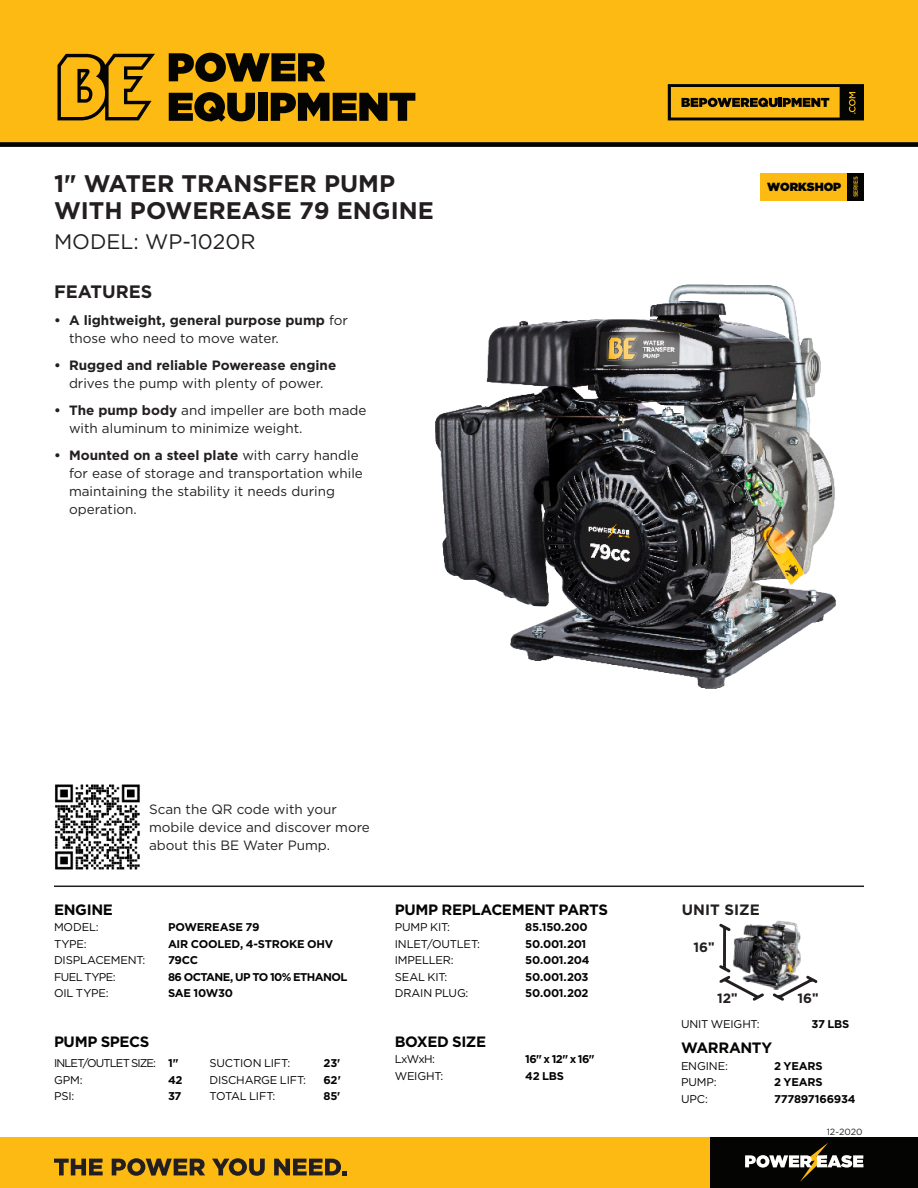
<style>
.page{position:relative;width:918px;height:1188px;background:#fff}
.page>*{position:absolute;margin:0;border:0;box-sizing:border-box;transform-origin:0 0}
.Product_Header{font:700 24px/27px "Gotham";color:#231f20}
.t1{font:21px "Gotham";color:#231f20}
.t2{font:700 18px "Gotham";color:#231f20}
.BODY_HEADER_LEFT_ALI{font:700 15px "Gotham";letter-spacing:-.025em;color:#040503}
.t3{font:700 15px "Gotham";color:#231f20}
.t4{font:13.5px/18px "Gotham";color:#231f20}
.t5{font:700 13.5px/18px "Gotham";color:#231f20}
.t6{font:900 11.85px "Gotham";color:#040503}
.BODY_HEADER_LEFT_ALI-2{font:11.25px "Gotham";letter-spacing:-.02em;color:#040503}
.BODY_HEADER_LEFT_ALI-3{font:700 11.25px "Gotham";letter-spacing:-.02em;color:#040503}
.BODY_HEADER_LEFT_ALI-4{font:700 11.25px "Gotham";letter-spacing:-.05em;color:#040503}
.BODY_HEADER_LEFT_ALI-5{font:11.25px "Gotham";letter-spacing:-.075em;color:#040503}
.BODY_HEADER_LEFT_ALI-6{font:11.25px "Gotham";letter-spacing:-.05em;color:#040503}
.t7{font:9px "Gotham";color:#231f20}
.t8{font:500 6px "Gotham";letter-spacing:-.04em;color:#fcba13}
.s1{font-weight:400}
.s2{font-weight:700}
.s3{font-family:"Arial"}
</style>
<div class="page">
<hr style="left:54px;top:886px;width:810px;height:1px;background:#231f20">
<img style="left:55px;top:785px;width:85px;height:85px">
<svg style="left:719px;top:924px;width:44px;height:77px"></svg>
<svg style="left:773px;top:976px;width:44px;height:25px"></svg>
<img style="left:435px;top:284px;width:401px;height:405px">
<img style="left:726px;top:920px;width:84px;height:76px">
<div style="left:0;top:0;width:918px;height:144px;background:#fcba13"></div>
<div style="left:0;top:1138px;width:710px;height:50px;background:#fcba13"></div>
<div style="left:710px;top:1138px;width:208px;height:50px;background:#040503"></div>
<svg style="left:57px;top:53px;width:98px;height:67px"></svg>
<svg style="left:169px;top:53px;width:156px;height:29px"></svg>
<svg style="left:169px;top:92px;width:86px;height:30px"></svg>
<div style="left:258px;top:93px;width:9px;height:28px;background:#040503"></div>
<svg style="left:271px;top:93px;width:144px;height:28px"></svg>
<div style="left:0;top:142px;width:918px;height:5px;background:#040503"></div>
<svg style="left:668px;top:84px;width:196px;height:36px"></svg>
<svg style="left:54px;top:1159px;width:49px;height:16px"></svg>
<svg style="left:112px;top:1158px;width:93px;height:18px"></svg>
<svg style="left:212px;top:1158px;width:53px;height:18px"></svg>
<svg style="left:274px;top:1159px;width:73px;height:16px"></svg>
<svg style="left:745px;top:1143px;width:118px;height:39px"></svg>
<div style="left:760px;top:173px;width:104px;height:27px;background:#fcba13"></div>
<div style="left:848px;top:173px;width:16px;height:27px;background:#040503"></div>
<p class="Product_Header" style="left:54px;top:169px;width:381px">1" WATER TRANSFER PUMP<br>WITH POWEREASE 79 ENGINE</p>
<p class="t1" style="left:54px;top:228px;width:203px">MODEL: WP-1020R</p>
<p class="t2" style="left:54px;top:279px;width:100px">FEATURES</p>
<p class="t5" style="left:69px;top:311px;width:281px;text-indent:-15px">• A lightweight, general purpose pump <span class="s1">for those who need to move water.</span></p>
<p class="t5" style="left:54px;top:356px;width:284px;text-align:center">• Rugged and reliable Powerease engine <span class="s1">drives the pump with plenty of power.</span></p>
<p class="t4" style="left:69px;top:401px;width:299px;text-indent:-15px"><span class="s2">• The pump body</span> and impeller are both made with aluminum to minimize weight.</p>
<p class="t4" style="left:69px;top:446px;width:295px;text-indent:-15px"><span class="s2">• Mounted on a steel plate</span> with carry handle for ease of storage and transportation while maintaining the stability it needs during operation.</p>
<p class="t6" style="left:767px;top:178px;width:76px">WORKSHOP</p>
<p class="t8" style="left:852px;top:197px;width:22px;rotate:-90deg">SERIES</p>
<p class="t4" style="left:149px;top:800px;width:222px">Scan the QR code with your mobile device and discover more about this BE Water Pump.</p>
<p class="BODY_HEADER_LEFT_ALI" style="left:54px;top:900px;width:60px">ENGINE</p>
<p class="BODY_HEADER_LEFT_ALI-2" style="left:54px;top:920px;width:46px">MODEL:</p>
<p class="BODY_HEADER_LEFT_ALI-3" style="left:168px;top:920px;width:93px">POWEREASE 79</p>
<p class="BODY_HEADER_LEFT_ALI-2" style="left:54px;top:937px;width:34px">TYPE:</p>
<p class="BODY_HEADER_LEFT_ALI-3" style="left:168px;top:937px;width:167px">AIR COOLED, 4-STROKE OHV</p>
<p class="BODY_HEADER_LEFT_ALI-2" style="left:54px;top:953px;width:93px">DISPLACEMENT:</p>
<p class="BODY_HEADER_LEFT_ALI-3" style="left:168px;top:953px;width:32px">79CC</p>
<p class="BODY_HEADER_LEFT_ALI-6" style="left:54px;top:970px;width:63px">FUEL TYPE:</p>
<p class="BODY_HEADER_LEFT_ALI-4" style="left:168px;top:970px;width:181px">86 OCTANE, UP TO 10% ETHANOL</p>
<p class="BODY_HEADER_LEFT_ALI-2" style="left:54px;top:986px;width:56px">OIL TYPE:</p>
<p class="BODY_HEADER_LEFT_ALI-3" style="left:168px;top:986px;width:67px">SAE 10W30</p>
<p class="BODY_HEADER_LEFT_ALI" style="left:54px;top:1032px;width:97px">PUMP SPECS</p>
<p class="BODY_HEADER_LEFT_ALI-5" style="left:54px;top:1056px;width:126px">INLET/OUTLET SIZE: <span class="s2">1"</span></p>
<p class="BODY_HEADER_LEFT_ALI-2" style="left:54px;top:1072px;width:30px">GPM:</p>
<p class="BODY_HEADER_LEFT_ALI-3" style="left:168px;top:1072px;width:16px">42</p>
<p class="BODY_HEADER_LEFT_ALI-2" style="left:54px;top:1089px;width:22px">PSI:</p>
<p class="BODY_HEADER_LEFT_ALI-3" style="left:168px;top:1089px;width:15px">37</p>
<p class="BODY_HEADER_LEFT_ALI-2" style="left:210px;top:1056px;width:82px">SUCTION LIFT:</p>
<p class="BODY_HEADER_LEFT_ALI-3" style="left:324px;top:1056px;width:18px">23'</p>
<p class="BODY_HEADER_LEFT_ALI-2" style="left:210px;top:1072px;width:98px">DISCHARGE LIFT:</p>
<p class="BODY_HEADER_LEFT_ALI-3" style="left:324px;top:1072px;width:19px">62'</p>
<p class="BODY_HEADER_LEFT_ALI-2" style="left:210px;top:1089px;width:67px">TOTAL LIFT:</p>
<p class="BODY_HEADER_LEFT_ALI-3" style="left:324px;top:1089px;width:19px">85'</p>
<p class="BODY_HEADER_LEFT_ALI" style="left:395px;top:900px;width:215px">PUMP REPLACEMENT PARTS</p>
<p class="BODY_HEADER_LEFT_ALI-2" style="left:395px;top:920px;width:57px">PUMP KIT:</p>
<p class="BODY_HEADER_LEFT_ALI-3" style="left:525px;top:920px;width:64px">85.150.200</p>
<p class="BODY_HEADER_LEFT_ALI-2" style="left:395px;top:937px;width:87px">INLET/OUTLET:</p>
<p class="BODY_HEADER_LEFT_ALI-3" style="left:525px;top:937px;width:63px">50.001.201</p>
<p class="BODY_HEADER_LEFT_ALI-2" style="left:395px;top:953px;width:60px">IMPELLER:</p>
<p class="BODY_HEADER_LEFT_ALI-3" style="left:525px;top:953px;width:66px">50.001.204</p>
<p class="BODY_HEADER_LEFT_ALI-2" style="left:395px;top:970px;width:54px">SEAL KIT:</p>
<p class="BODY_HEADER_LEFT_ALI-3" style="left:525px;top:970px;width:65px">50.001.203</p>
<p class="BODY_HEADER_LEFT_ALI-2" style="left:395px;top:986px;width:75px">DRAIN PLUG:</p>
<p class="BODY_HEADER_LEFT_ALI-3" style="left:525px;top:986px;width:65px">50.001.202</p>
<p class="BODY_HEADER_LEFT_ALI" style="left:395px;top:1032px;width:93px">BOXED SIZE</p>
<p class="BODY_HEADER_LEFT_ALI-2" style="left:395px;top:1052px;width:42px">LxWxH:</p>
<p class="BODY_HEADER_LEFT_ALI-3" style="left:525px;top:1052px;width:71px">16" x 12" x 16"</p>
<p class="BODY_HEADER_LEFT_ALI-2" style="left:395px;top:1069px;width:50px">WEIGHT:</p>
<p class="BODY_HEADER_LEFT_ALI-3" style="left:525px;top:1069px;width:40px">42 LBS</p>
<p class="t3" style="left:682px;top:900px;width:79px">UNIT SIZE</p>
<p class="t5" style="left:694px;top:938px;width:23px">16<span class="s3">"</span></p>
<p class="t5" style="left:717px;top:989px;width:22px">12<span class="s3">"</span></p>
<p class="t5" style="left:798px;top:989px;width:23px">16<span class="s3">"</span></p>
<p class="BODY_HEADER_LEFT_ALI-2" style="left:681px;top:1017px;width:80px">UNIT WEIGHT:</p>
<p class="BODY_HEADER_LEFT_ALI-3" style="left:812px;top:1016px;width:39px">37 LBS</p>
<p class="BODY_HEADER_LEFT_ALI" style="left:681px;top:1038px;width:93px">WARRANTY</p>
<p class="BODY_HEADER_LEFT_ALI-2" style="left:681px;top:1059px;width:48px">ENGINE:</p>
<p class="BODY_HEADER_LEFT_ALI-3" style="left:774px;top:1058px;width:50px">2 YEARS</p>
<p class="BODY_HEADER_LEFT_ALI-2" style="left:681px;top:1075px;width:37px">PUMP:</p>
<p class="BODY_HEADER_LEFT_ALI-3" style="left:774px;top:1075px;width:50px">2 YEARS</p>
<p class="BODY_HEADER_LEFT_ALI-2" style="left:681px;top:1092px;width:28px">UPC:</p>
<p class="BODY_HEADER_LEFT_ALI-3" style="left:774px;top:1091px;width:83px">777897166934</p>
<p class="t7" style="left:827px;top:1126px;width:37px">12-2020</p>
</div>
